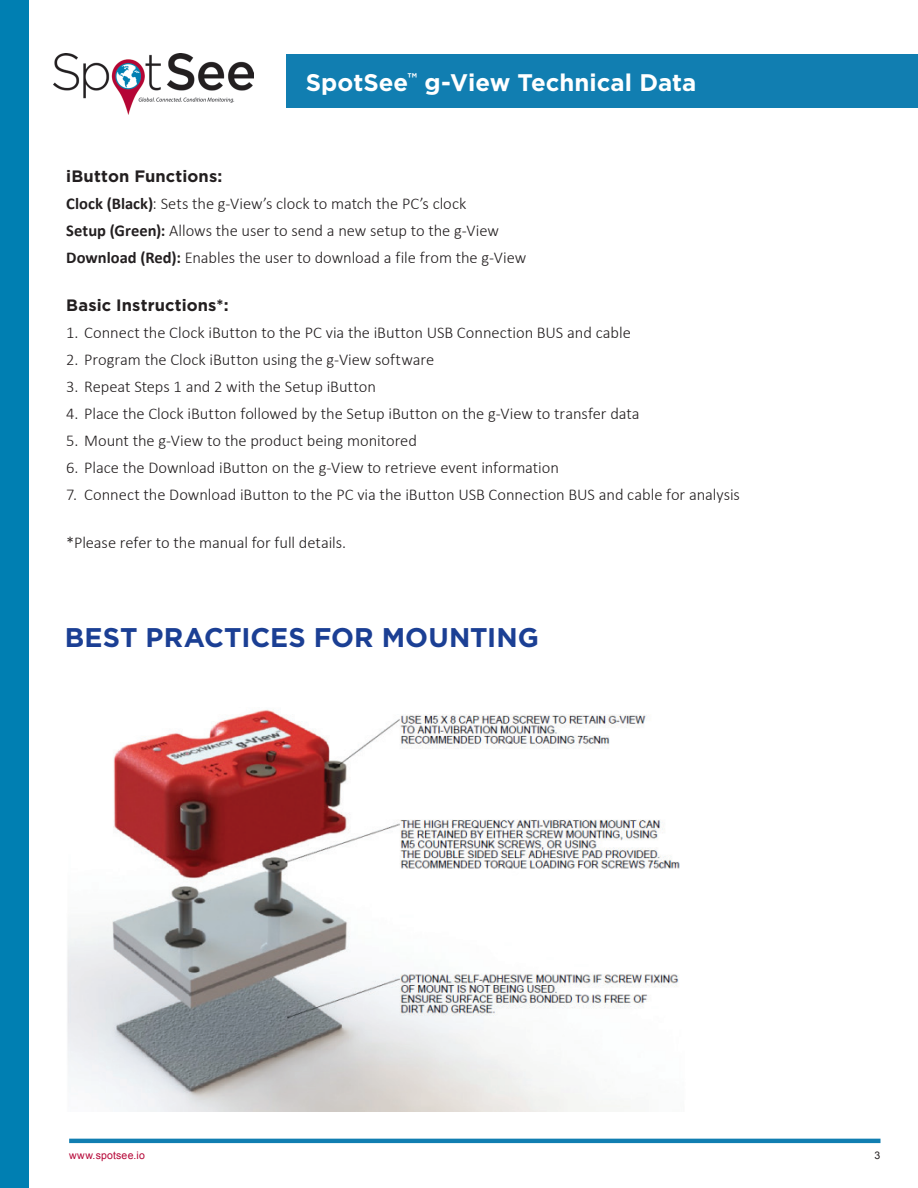
<style>
.page{position:relative;width:918px;height:1188px;background:#fff}
.page>*{position:absolute;margin:0;border:0;box-sizing:border-box;transform-origin:0 0}
.t1{font:700 27px "Gotham";letter-spacing:.005em;color:#1b3f94}
.t2{font:700 24px "Gotham";color:#fff}
.t3{font:300 16.5px/27px "Calibri";letter-spacing:-.005em;color:#231f20}
.t4{font:700 16.5px "Gotham";letter-spacing:.01em;color:#231f20}
.t5{font:10.5px "Arial";letter-spacing:.02em;color:#b50536}
.t6{font:10.5px "Arial";color:#231f20}
.s1{font-weight:700}
</style>
<div class="page">
<div style="left:286px;top:54px;width:632px;height:54px;background:#117eb1"></div>
<div style="left:0;top:0;width:29px;height:1188px;background:#007fb2"></div>
<img style="left:54px;top:54px;width:200px;height:61px">
<hr style="left:69px;top:1139px;width:811px;height:4px;background:#117eb1">
<img style="left:67px;top:709px;width:613px;height:402px">
<h2 class="t2" style="left:306px;top:69px;width:392px">SpotSee<sup>™</sup> g-View Technical Data</h2>
<p class="t4" style="left:66px;top:167px;width:158px">iButton Functions:</p>
<p class="t3" style="left:66px;top:190px;width:462px"><span class="s1">Clock (Black)</span>: Sets the g-View’s clock to match the PC’s clock<br><span class="s1">Setup (Green):</span> Allows the user to send a new setup to the g-View<br><span class="s1">Download (Red):</span> Enables the user to download a file from the g-View</p>
<p class="t4" style="left:66px;top:296px;width:164px">Basic Instructions*:</p>
<p class="t3" style="left:66px;top:319px;width:566px">1. Connect the Clock iButton to the PC via the iButton USB Connection BUS and cable</p>
<p class="t3" style="left:66px;top:346px;width:370px">2. Program the Clock iButton using the g-View software</p>
<p class="t3" style="left:66px;top:373px;width:311px">3. Repeat Steps 1 and 2 with the Setup iButton</p>
<p class="t3" style="left:66px;top:400px;width:575px">4. Place the Clock iButton followed by the Setup iButton on the g-View to transfer data</p>
<p class="t3" style="left:66px;top:427px;width:352px">5. Mount the g-View to the product being monitored</p>
<p class="t3" style="left:66px;top:454px;width:494px">6. Place the Download iButton on the g-View to retrieve event information</p>
<p class="t3" style="left:66px;top:481px;width:675px">7. Connect the Download iButton to the PC via the iButton USB Connection BUS and cable for analysis</p>
<p class="t3" style="left:66px;top:529px;width:281px">*Please refer to the manual for full details.</p>
<h1 class="t1" style="left:65px;top:622px;width:476px">BEST PRACTICES FOR MOUNTING</h1>
<p class="t5" style="left:69px;top:1148px;width:77px">www.spotsee.io</p>
<p class="t6" style="left:875px;top:1148px;width:7px">3</p>
</div>
